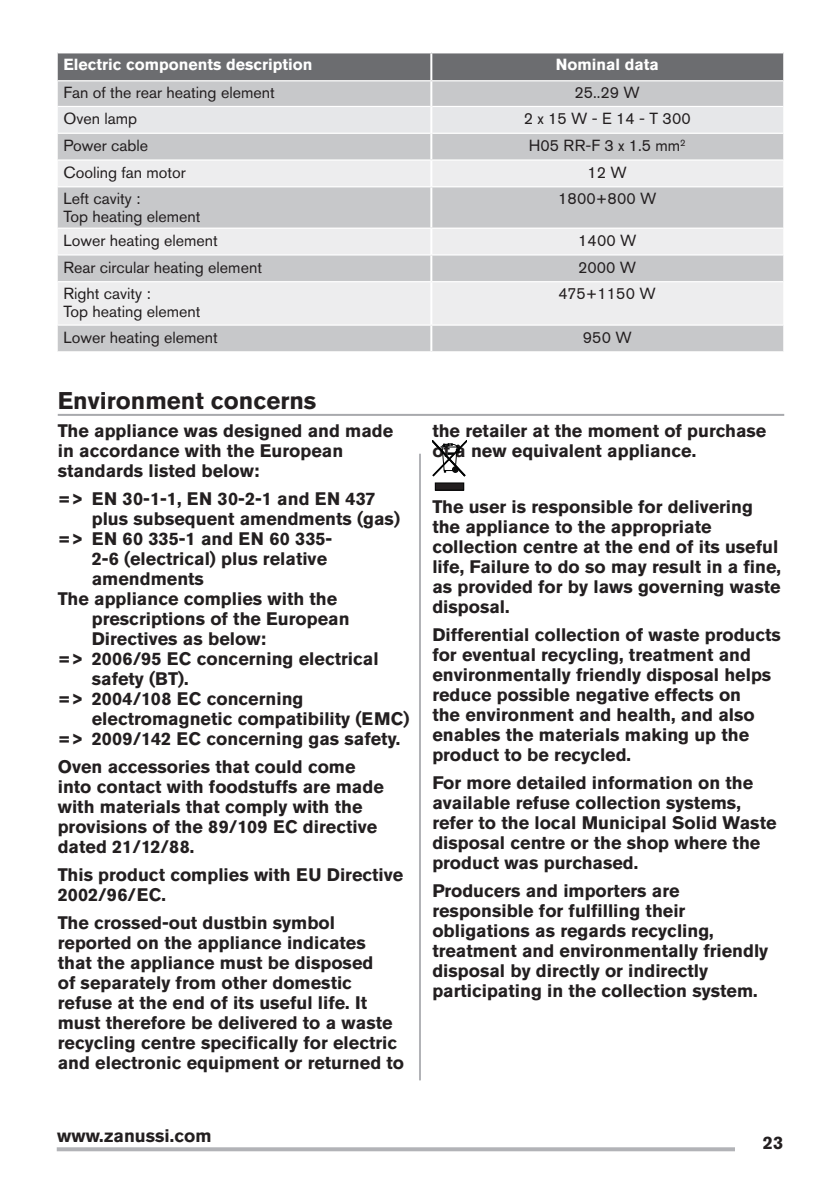
<style>
.page{position:relative;width:840px;height:1191px;background:#fff}
.page>*{position:absolute;margin:0;border:0;box-sizing:border-box;transform-origin:0 0}
.Head_1_z{font:700 24px "Akzidenz Grotesk Pro";color:#231f20}
.Body_Text_z{font:700 18px/20px "Akzidenz Grotesk Pro";color:#231f20}
.Warning{font:700 18px/20px "Akzidenz Grotesk Pro";color:#231f20}
.Table_Body_Row_z{font:16px "Akzidenz Grotesk Pro";color:#231f20}
.Table_Head_Row_z{font:700 16px "Akzidenz Grotesk Pro";color:#fff}
</style>
<div class="page">
<svg style="left:57px;top:1147px;width:677px;height:4px;background:#b7b8bc"></svg>
<div style="left:58px;top:53px;width:724px;height:27px;background:#6c6d70"></div>
<div style="left:58px;top:81px;width:724px;height:270px;background:#c7c8ca"></div>
<div style="left:58px;top:107px;width:724px;height:26px;background:#e6e7e9"></div>
<svg style="left:58px;top:161px;width:724px;height:163px;background:#dddddf"></svg>
<hr style="left:58px;top:106px;width:372px;height:1px;background:#fff">
<hr style="left:432px;top:106px;width:350px;height:1px;background:#fff">
<hr style="left:58px;top:133px;width:372px;height:1px;background:#fff">
<hr style="left:432px;top:133px;width:350px;height:1px;background:#fff">
<hr style="left:430px;top:81px;width:2px;height:25px;background:#fff">
<hr style="left:430px;top:106px;width:2px;height:27px;background:#fff">
<hr style="left:430px;top:133px;width:2px;height:26px;background:#fff">
<hr style="left:430px;top:161px;width:2px;height:25px;background:#fff">
<hr style="left:430px;top:187px;width:2px;height:40px;background:#fff">
<hr style="left:430px;top:229px;width:2px;height:25px;background:#fff">
<hr style="left:430px;top:255px;width:2px;height:26px;background:#fff">
<hr style="left:430px;top:282px;width:2px;height:42px;background:#fff">
<hr style="left:430px;top:326px;width:2px;height:25px;background:#fff">
<hr style="left:430px;top:53px;width:2px;height:27px;background:#fff">
<hr style="left:58px;top:159px;width:373px;height:2px;background:#fff">
<hr style="left:58px;top:186px;width:373px;height:1px;background:#fff">
<hr style="left:58px;top:227px;width:373px;height:2px;background:#fff">
<hr style="left:58px;top:254px;width:373px;height:1px;background:#fff">
<hr style="left:58px;top:281px;width:373px;height:1px;background:#fff">
<hr style="left:58px;top:324px;width:373px;height:2px;background:#fff">
<hr style="left:431px;top:159px;width:351px;height:2px;background:#fff">
<hr style="left:431px;top:186px;width:351px;height:1px;background:#fff">
<hr style="left:431px;top:227px;width:351px;height:2px;background:#fff">
<hr style="left:431px;top:254px;width:351px;height:1px;background:#fff">
<hr style="left:431px;top:281px;width:351px;height:1px;background:#fff">
<hr style="left:431px;top:324px;width:351px;height:2px;background:#fff">
<hr style="left:419px;top:454px;width:2px;height:626px;background:#b2b3b7">
<div style="left:435px;top:483px;width:28px;height:7px;background:#231f20"></div>
<div style="left:435px;top:483px;width:28px;height:7px;border:1px solid #020404"></div>
<svg style="left:432px;top:440px;width:34px;height:37px"></svg>
<hr style="left:58px;top:414px;width:725px;height:2px;background:#a8a9ad">
<p class="Table_Head_Row_z" style="left:63px;top:54px;width:250px">Electric components description</p>
<p class="Table_Head_Row_z" style="left:555px;top:54px;width:104px">Nominal data</p>
<p class="Table_Body_Row_z" style="left:63px;top:82px;width:213px">Fan of the rear heating element</p>
<p class="Table_Body_Row_z" style="left:574px;top:82px;width:67px">25..29 W</p>
<p class="Table_Body_Row_z" style="left:63px;top:108px;width:75px">Oven lamp</p>
<p class="Table_Body_Row_z" style="left:523px;top:108px;width:168px">2 x 15 W - E 14 - T 300</p>
<p class="Table_Body_Row_z" style="left:63px;top:135px;width:86px">Power cable</p>
<p class="Table_Body_Row_z" style="left:528px;top:135px;width:158px">H05 RR-F 3 x 1.5 mm<sup>2</sup></p>
<p class="Table_Body_Row_z" style="left:63px;top:162px;width:124px">Cooling fan motor</p>
<p class="Table_Body_Row_z" style="left:587px;top:162px;width:41px">12 W</p>
<p class="Table_Body_Row_z" style="left:63px;top:188px;width:79px">Left cavity :</p>
<p class="Table_Body_Row_z" style="left:63px;top:206px;width:139px">Top heating element</p>
<p class="Table_Body_Row_z" style="left:558px;top:188px;width:100px">1800+800 W</p>
<p class="Table_Body_Row_z" style="left:63px;top:230px;width:156px">Lower heating element</p>
<p class="Table_Body_Row_z" style="left:577px;top:230px;width:60px">1400 W</p>
<p class="Table_Body_Row_z" style="left:63px;top:257px;width:200px">Rear circular heating element</p>
<p class="Table_Body_Row_z" style="left:578px;top:257px;width:59px">2000 W</p>
<p class="Table_Body_Row_z" style="left:63px;top:283px;width:89px">Right cavity :</p>
<p class="Table_Body_Row_z" style="left:63px;top:301px;width:139px">Top heating element</p>
<p class="Table_Body_Row_z" style="left:558px;top:283px;width:99px">475+1150 W</p>
<p class="Table_Body_Row_z" style="left:63px;top:327px;width:156px">Lower heating element</p>
<p class="Table_Body_Row_z" style="left:582px;top:327px;width:50px">950 W</p>
<p class="Head_1_z" style="left:58px;top:385px;width:260px">Environment concerns</p>
<p class="Body_Text_z" style="left:58px;top:420px;width:337px">The appliance was designed and made in accordance with the European standards listed below:</p>
<p class="Warning" style="left:92px;top:488px;width:309px;text-indent:-34px">=&gt; EN 30-1-1, EN 30-2-1 and EN 437 plus subsequent amendments (gas)</p>
<p class="Warning" style="left:92px;top:528px;width:242px;text-indent:-34px">=&gt; EN 60 335-1 and EN 60 335-<br>2-6 (electrical) plus relative amendments</p>
<p class="Warning" style="left:92px;top:588px;width:259px;text-indent:-34px">The appliance complies with the prescriptions of the European<br>Directives as below:</p>
<p class="Warning" style="left:92px;top:648px;width:288px;text-indent:-34px">=&gt; 2006/95 EC concerning electrical safety (BT).</p>
<p class="Warning" style="left:92px;top:688px;width:319px;text-indent:-34px">=&gt; 2004/108 EC concerning electromagnetic compatibility (EMC)</p>
<p class="Warning" style="left:58px;top:728px;width:344px">=&gt; 2009/142 EC concerning gas safety.</p>
<p class="Body_Text_z" style="left:58px;top:756px;width:327px">Oven accessories that could come into contact with foodstuffs are made with materials that comply with the provisions of the 89/109 EC directive dated 21/12/88.</p>
<p class="Body_Text_z" style="left:58px;top:864px;width:347px">This product complies with EU Directive<br>2002/96/EC.</p>
<p class="Body_Text_z" style="left:58px;top:912px;width:347px">The crossed-out dustbin symbol reported on the appliance indicates that the appliance must be disposed<br>of separately from other domestic refuse at the end of its useful life. It must therefore be delivered to a waste recycling centre specifically for electric and electronic equipment or returned to</p>
<p class="Body_Text_z" style="left:57px;top:1125px;width:156px">www.zanussi.com</p>
<p class="Body_Text_z" style="left:432px;top:420px;width:335px">the retailer at the moment of purchase of a new equivalent appliance.</p>
<p class="Body_Text_z" style="left:432px;top:496px;width:350px">The user is responsible for delivering the appliance to the appropriate collection centre at the end of its useful life, Failure to do so may result in a fine, as provided for by laws governing waste disposal.</p>
<p class="Body_Text_z" style="left:432px;top:624px;width:350px">Differential collection of waste products for eventual recycling, treatment and environmentally friendly disposal helps reduce possible negative effects on<br>the environment and health, and also enables the materials making up the product to be recycled.</p>
<p class="Body_Text_z" style="left:432px;top:772px;width:345px">For more detailed information on the available refuse collection systems, refer to the local Municipal Solid Waste disposal centre or the shop where the product was purchased.</p>
<p class="Body_Text_z" style="left:432px;top:880px;width:337px">Producers and importers are responsible for fulfilling their obligations as regards recycling, treatment and environmentally friendly disposal by directly or indirectly participating in the collection system.</p>
<p class="Body_Text_z" style="left:762px;top:1132px;width:22px">23</p>
</div>
